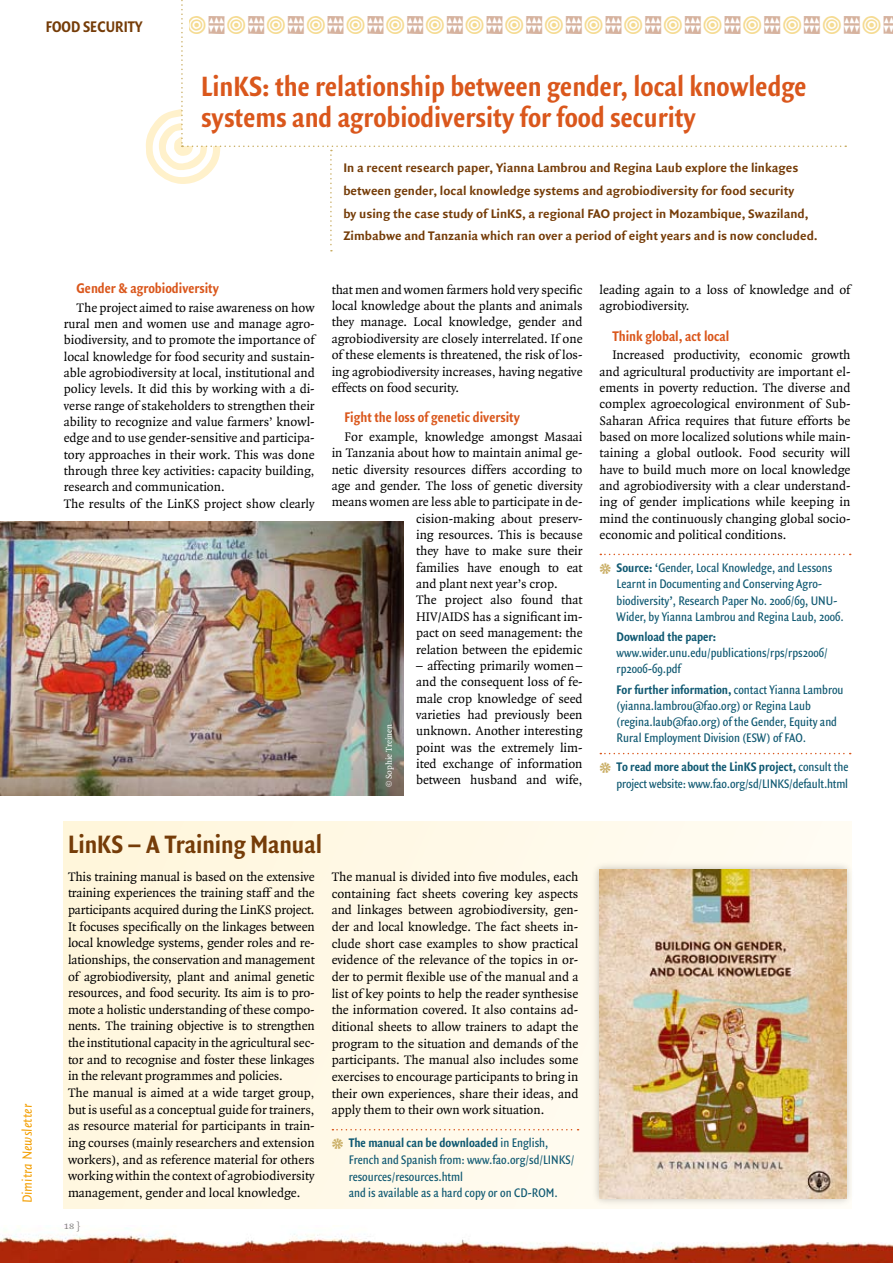
<style>
.page{position:relative;width:893px;height:1263px;background:#fff}
.page>*{position:absolute;margin:0;border:0;box-sizing:border-box;transform-origin:0 0}
.t1{font:700 30px/31.5px "Quadraat Sans Con";color:#da571c}
.t2{font:700 27px "Quadraat Sans Con";color:#753c08}
.t3{font:700 16.5px "Quadraat Sans Con";color:#753c08}
.t4{font:700 15px "Quadraat Sans Con";color:#da571c}
.t5{font:italic 14.25px "Quadraat Sans";color:#f39e00}
.t6{font:13.35px/16.4px "Quadraat";color:#000;text-align:justify}
.t7{font:13.35px/16.2px "Quadraat Sans Con";color:#105972}
.t8{font:700 13.35px/22.5px "Quadraat Sans";color:#753c08}
.t9{font:700 13.35px "Quadraat Sans Con";color:#105972}
.t10{font:10.5px "Quadraat Small Caps";color:#878484}
.t11{font:9px "Quadraat";color:#fff}
.s1{font-weight:700}
</style>
<div class="page">
<img style="left:0;top:1228px;width:893px;height:35px">
<svg style="left:64px;top:821px;width:787px;height:388px;background:#fef8e5"></svg>
<img style="left:0;top:521px;width:403px;height:274px">
<svg style="left:600px;top:554px;width:251px;height:1px"></svg>
<svg style="left:600px;top:753px;width:251px;height:1px"></svg>
<svg style="left:332px;top:1129px;width:247px;height:1px"></svg>
<div style="left:591px;top:861px;width:265px;height:347px;background:#000;opacity:.25"></div>
<img style="left:600px;top:870px;width:246px;height:328px">
<svg style="left:146px;top:0;width:701px;height:251px"></svg>
<svg style="left:332px;top:1138px;width:11px;height:11px"></svg>
<p class="t3" style="left:46px;top:17px;width:99px">FOOD SECURITY</p>
<p class="t5" style="left:20px;top:1203px;width:101px;rotate:-90deg">Dimitra Newsletter</p>
<h1 class="t1" style="left:201px;top:71px;width:607px">LinKS: the relationship between gender, local knowledge systems and agrobiodiversity for food security</h1>
<p class="t8" style="left:343px;top:157px;width:476px">In a recent research paper, Yianna Lambrou and Regina Laub explore the linkages between gender, local knowledge systems and agrobiodiversity for food security<br>by using the case study of LinKS, a regional FAO project in Mozambique, Swaziland, Zimbabwe and Tanzania which ran over a period of eight years and is now concluded.</p>
<p class="t4" style="left:77px;top:279px;width:144px">Gender &amp; agrobiodiversity</p>
<p class="t6" style="left:64px;top:299px;width:252px;text-align:left;text-indent:13px">The project aimed to raise awareness on how rural men and women use and manage agro&shy;biodiversity, and to promote the importance of local knowledge for food security and sustain&shy;able agrobiodiversity at local, institutional and policy levels. It did this by working with a di&shy;verse range of stakeholders to strengthen their ability to recognize and value farmers’ knowl&shy;edge and to use gender-sensitive and participa&shy;tory approaches in their work. This was done through three key activities: capacity building, research and communication.<br>The results of the LinKS project show clearly</p>
<p class="t6" style="left:332px;top:282px;width:252px">that men and women farmers hold very specific local knowledge about the plants and animals they manage. Local knowledge, gender and agrobiodiversity are closely interrelated. If one of these elements is threatened, the risk of los&shy;ing agrobiodiversity increases, having negative effects on food security.</p>
<p class="t4" style="left:344px;top:409px;width:177px">Fight the loss of genetic diversity</p>
<p class="t6" style="left:344px;top:429px;width:240px">For example, knowledge amongst Masaai</p>
<p class="t6" style="left:332px;top:445px;width:252px">in Tanzania about how to maintain animal ge-</p>
<p class="t6" style="left:332px;top:462px;width:252px">netic diversity resources differs according to</p>
<p class="t6" style="left:332px;top:478px;width:252px">age and gender. The loss of genetic diversity</p>
<p class="t6" style="left:332px;top:494px;width:252px">means women are less able to participate in de-</p>
<p class="t6" style="left:416px;top:511px;width:168px">cision-making about preserv-</p>
<p class="t6" style="left:416px;top:527px;width:168px">ing resources. This is because</p>
<p class="t6" style="left:416px;top:543px;width:168px">they have to make sure their</p>
<p class="t6" style="left:416px;top:560px;width:168px">families have enough to eat</p>
<p class="t6" style="left:416px;top:576px;width:143px">and plant next year’s crop.</p>
<p class="t6" style="left:416px;top:592px;width:168px">The project also found that</p>
<p class="t6" style="left:416px;top:609px;width:168px">HIV/AIDS has a significant im-</p>
<p class="t6" style="left:416px;top:625px;width:168px">pact on seed management: the</p>
<p class="t6" style="left:416px;top:641px;width:168px">relation between the epidemic</p>
<p class="t6" style="left:416px;top:658px;width:168px">– affecting primarily women– and the consequent loss of fe&shy;male crop knowledge of seed varieties had previously been unknown. Another interesting point was the extremely lim&shy;ited exchange of information between husband and wife,</p>
<p class="t11" style="left:384px;top:787px;width:65px;rotate:-90deg">© Sophie Treinen</p>
<p class="t6" style="left:600px;top:282px;width:252px">leading again to a loss of knowledge and of agrobiodiversity.</p>
<p class="t4" style="left:612px;top:327px;width:118px">Think global, act local</p>
<p class="t6" style="left:600px;top:347px;width:252px;text-indent:13px">Increased productivity, economic growth and agricultural productivity are important el&shy;ements in poverty reduction. The diverse and complex agroecological environment of Sub-Saharan Africa requires that future efforts be based on more localized solutions while main&shy;taining a global outlook. Food security will have to build much more on local knowledge and agrobiodiversity with a clear understand&shy;ing of gender implications while keeping in mind the continuously changing global socio&shy;economic and political conditions.</p>
<p class="t7" style="left:617px;top:560px;width:229px"><span class="s1">Source:</span> ‘Gender, Local Knowledge, and Lessons Learnt in Documenting and Conserving Agro&shy;biodiversity’, Research Paper No. 2006/69, UNU-Wider, by Yianna Lambrou and Regina Laub, 2006.</p>
<p class="t9" style="left:617px;top:629px;width:101px">Download the paper:</p>
<p class="t7" style="left:617px;top:645px;width:213px">www.wider.unu.edu/publications/rps/rps2006/ rp2006-69.pdf</p>
<p class="t7" style="left:617px;top:682px;width:228px"><span class="s1">For further information,</span> contact Yianna Lambrou (yianna.lambrou@fao.org) or Regina Laub (regina.laub@fao.org) of the Gender, Equity and Rural Employment Division (ESW) of FAO.</p>
<p class="t7" style="left:617px;top:759px;width:233px"><span class="s1">To read more about the LinKS project,</span> consult the project website: www.fao.org/sd/LINKS/default.html</p>
<h2 class="t2" style="left:68px;top:828px;width:255px">LinKS – A Training Manual</h2>
<p class="t6" style="left:68px;top:868px;width:248px;text-align:left">This training manual is based on the extensive training experiences the training staff and the participants acquired during the LinKS project.<br>It focuses specifically on the linkages between local knowledge systems, gender roles and re&shy;lationships, the conservation and management of agrobiodiversity, plant and animal genetic resources, and food security. Its aim is to pro&shy;mote a holistic understanding of these compo&shy;nents. The training objective is to strengthen the institutional capacity in the agricultural sec&shy;tor and to recognise and foster these linkages in the relevant programmes and policies.<br>The manual is aimed at a wide target group, but is useful as a conceptual guide for trainers, as resource material for participants in train&shy;ing courses (mainly researchers and extension workers), and as reference material for others working within the context of agrobiodiversity management, gender and local knowledge.</p>
<p class="t6" style="left:332px;top:869px;width:248px">The manual is divided into five modules, each containing fact sheets covering key aspects and linkages between agrobiodiversity, gen&shy;der and local knowledge. The fact sheets in&shy;clude short case examples to show practical evidence of the relevance of the topics in or&shy;der to permit flexible use of the manual and a list of key points to help the reader synthesise the information covered. It also contains ad&shy;ditional sheets to allow trainers to adapt the program to the situation and demands of the participants. The manual also includes some exercises to encourage participants to bring in their own experiences, share their ideas, and apply them to their own work situation.</p>
<p class="t7" style="left:349px;top:1135px;width:227px;line-height:16.6px"><span class="s1">The manual can be downloaded</span> in English, French and Spanish from: www.fao.org/sd/LINKS/ resources/resources.html<br>and is available as a hard copy or on CD-ROM.</p>
<p class="t10" style="left:64px;top:1220px;width:18px">18 }</p>
</div>
